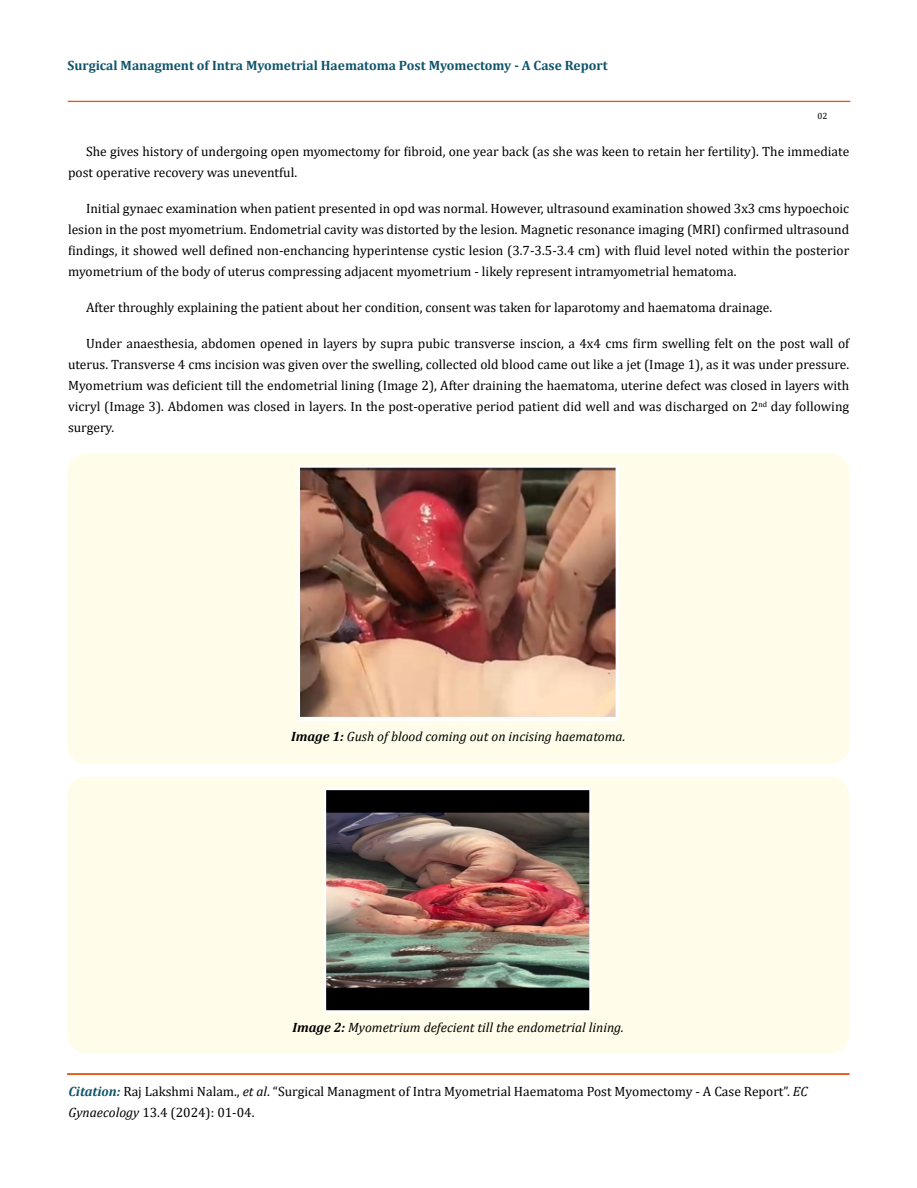
<style>
.page{position:relative;width:917px;height:1188px;background:#fff}
.page>*{position:absolute;margin:0;border:0;box-sizing:border-box;transform-origin:0 0}
.t1{font:13.5px/21px "Cambria";color:#000}
.t2{font:italic 13.5px "Cambria";color:#000}
.t3{font:700 13.5px "Cambria";color:#0e546a}
.t4{font:9px "Cambria";color:#000}
.s1{font-weight:700}
.s2{font-weight:700;font-style:italic;color:#0e546a}
.s3{font-style:italic}
</style>
<div class="page">
<div style="left:68px;top:101px;width:782px;height:1px;border:1px solid #e05d1a"></div>
<div style="left:67px;top:1074px;width:782px;height:1px;border:1px solid #e05d1a"></div>
<div style="left:67px;top:454px;width:782px;height:310px;background:#fffde9;border-radius:18px"></div>
<img style="left:298px;top:465px;width:320px;height:255px">
<div style="left:67px;top:777px;width:782px;height:276px;background:#fffde9;border-radius:18px"></div>
<img style="left:325px;top:788px;width:266px;height:226px">
<p class="t3" style="left:68px;top:56px;width:541px">Surgical Managment of Intra Myometrial Haematoma Post Myomectomy - A Case Report</p>
<p class="t4" style="left:817px;top:110px;width:11px">02</p>
<p class="t1" style="left:68px;top:141px;width:782px;text-indent:18px">She gives history of undergoing open myomectomy for fibroid, one year back (as she was keen to retain her fertility). The immediate post operative recovery was uneventful.</p>
<p class="t1" style="left:68px;top:198px;width:782px;text-align:justify;text-indent:18px">Initial gynaec examination when patient presented in opd was normal. However, ultrasound examination showed 3x3 cms hypoechoic lesion in the post myometrium. Endometrial cavity was distorted by the lesion. Magnetic resonance imaging (MRI) confirmed ultrasound findings, it showed well defined non-enchancing hyperintense cystic lesion (3.7-3.5-3.4 cm) with fluid level noted within the posterior myometrium of the body of uterus compressing adjacent myometrium - likely represent intramyometrial hematoma.</p>
<p class="t1" style="left:86px;top:297px;width:687px">After throughly explaining the patient about her condition, consent was taken for laparotomy and haematoma drainage.</p>
<p class="t1" style="left:68px;top:333px;width:782px;text-align:justify;text-indent:18px">Under anaesthesia, abdomen opened in layers by supra pubic transverse inscion, a 4x4 cms firm swelling felt on the post wall of uterus. Transverse 4 cms incision was given over the swelling, collected old blood came out like a jet (Image 1), as it was under pressure.<br>Myometrium was deficient till the endometrial lining (Image 2), After draining the haematoma, uterine defect was closed in layers with vicryl (Image 3). Abdomen was closed in layers. In the post-operative period patient did well and was discharged on 2<sup>nd</sup> day following surgery.</p>
<p class="t2" style="left:291px;top:727px;width:335px"><span class="s1">Image 1:</span> Gush of blood coming out on incising haematoma.</p>
<p class="t2" style="left:292px;top:1018px;width:333px"><span class="s1">Image 2:</span> Myometrium defecient till the endometrial lining.</p>
<p class="t1" style="left:68px;top:1081px;width:740px"><span class="s2">Citation:</span> Raj Lakshmi Nalam., <span class="s3">et al</span>. “Surgical Managment of Intra Myometrial Haematoma Post Myomectomy - A Case Report”. <span class="s3">EC<br>Gynaecology</span> 13.4 (2024): 01-04.</p>
</div>
